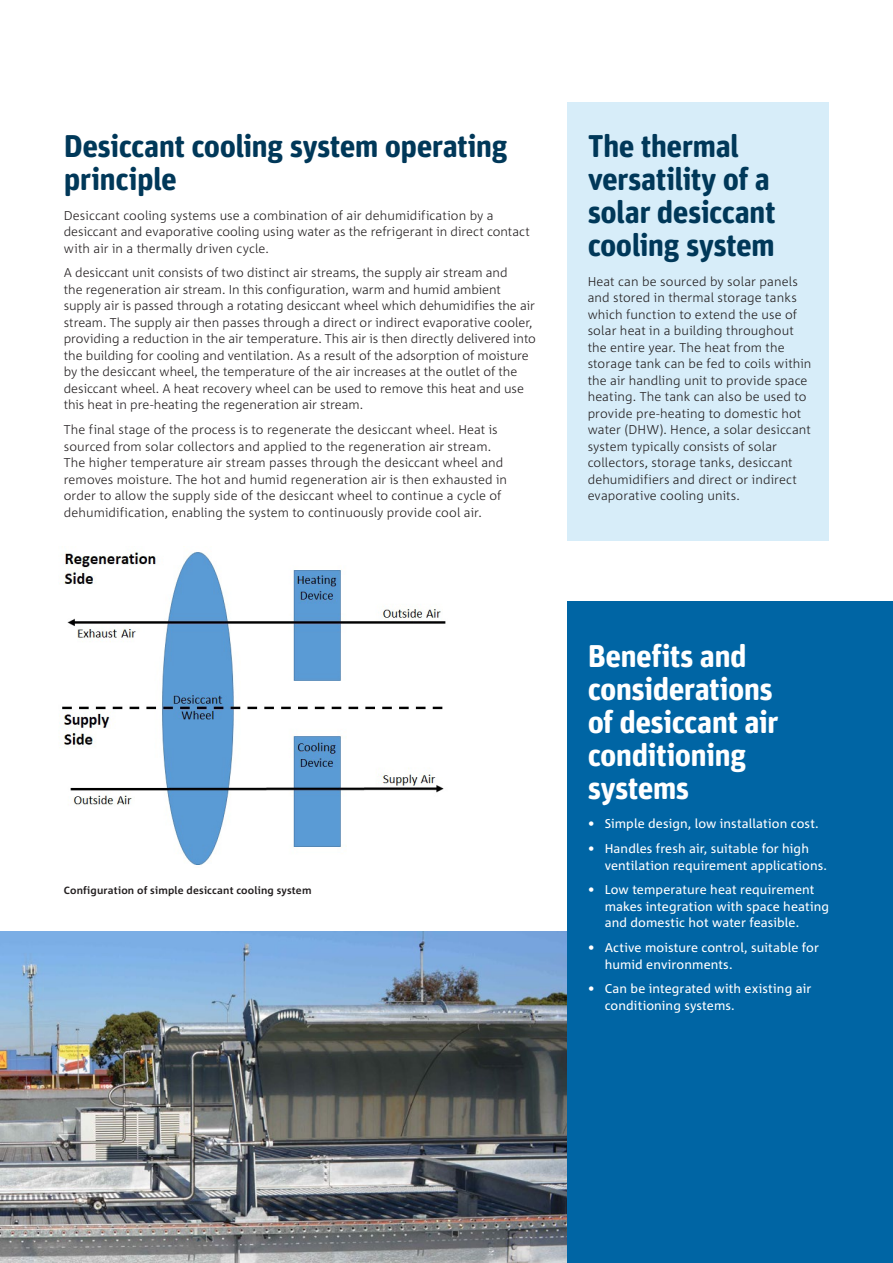
<style>
.page{position:relative;width:893px;height:1263px;background:#fff}
.page>*{position:absolute;margin:0;border:0;box-sizing:border-box;transform-origin:0 0}
.Heading_1{font:700 31.5px/33px "Unit Rounded OT";letter-spacing:-.02em;color:#003859}
.Heading_1-2{font:700 31.5px/33px "Unit Rounded OT";letter-spacing:-.02em;color:#fff}
.Body_Copy{font:300 12.75px/16.5px "Corpid C1";letter-spacing:.005em;color:#231f20}
.t1{font:12.75px/16.5px "Corpid C1";letter-spacing:.01em;color:#fff}
.t2{font:700 10.5px "Corpid C1";letter-spacing:.02em;color:#231f20}
</style>
<div class="page">
<img style="left:0;top:932px;width:567px;height:331px">
<div style="left:567px;top:102px;width:262px;height:438px;background:#d7edf9"></div>
<div style="left:567px;top:602px;width:326px;height:661px;background:#0065a4"></div>
<img style="left:60px;top:552px;width:386px;height:313px">
<h2 class="Heading_1" style="left:64px;top:129px;width:446px">Desiccant cooling system operating principle</h2>
<p class="Body_Copy" style="left:64px;top:206px;width:468px">Desiccant cooling systems use a combination of air dehumidification by a desiccant and evaporative cooling using water as the refrigerant in direct contact with air in a thermally driven cycle.</p>
<p class="Body_Copy" style="left:64px;top:264px;width:474px">A desiccant unit consists of two distinct air streams, the supply air stream and<br>the regeneration air stream. In this configuration, warm and humid ambient supply air is passed through a rotating desiccant wheel which dehumidifies the air stream. The supply air then passes through a direct or indirect evaporative cooler, providing a reduction in the air temperature. This air is then directly delivered into the building for cooling and ventilation. As a result of the adsorption of moisture by the desiccant wheel, the temperature of the air increases at the outlet of the desiccant wheel. A heat recovery wheel can be used to remove this heat and use this heat in pre-heating the regeneration air stream.</p>
<p class="Body_Copy" style="left:64px;top:421px;width:445px">The final stage of the process is to regenerate the desiccant wheel. Heat is sourced from solar collectors and applied to the regeneration air stream.<br>The higher temperature air stream passes through the desiccant wheel and removes moisture. The hot and humid regeneration air is then exhausted in order to allow the supply side of the desiccant wheel to continue a cycle of dehumidification, enabling the system to continuously provide cool air.</p>
<p class="t2" style="left:64px;top:884px;width:249px">Configuration of simple desiccant cooling system</p>
<h2 class="Heading_1" style="left:588px;top:129px;width:189px">The thermal versatility of a solar desiccant cooling system</h2>
<p class="Body_Copy" style="left:588px;top:272px;width:225px">Heat can be sourced by solar panels and stored in thermal storage tanks which function to extend the use of solar heat in a building throughout the entire year. The heat from the storage tank can be fed to coils within the air handling unit to provide space heating. The tank can also be used to provide pre-heating to domestic hot water (DHW). Hence, a solar desiccant system typically consists of solar collectors, storage tanks, desiccant dehumidifiers and direct or indirect evaporative cooling units.</p>
<h2 class="Heading_1-2" style="left:588px;top:639px;width:192px">Benefits and considerations of desiccant air conditioning systems</h2>
<p class="t1" style="left:588px;top:815px;width:232px">• Simple design, low installation cost.</p>
<p class="t1" style="left:605px;top:840px;width:224px;text-indent:-17px">• Handles fresh air, suitable for high ventilation requirement applications.</p>
<p class="t1" style="left:605px;top:881px;width:226px;text-indent:-17px">• Low temperature heat requirement makes integration with space heating and domestic hot water feasible.</p>
<p class="t1" style="left:605px;top:939px;width:216px;text-indent:-17px">• Active moisture control, suitable for humid environments.</p>
<p class="t1" style="left:605px;top:980px;width:208px;text-indent:-17px">• Can be integrated with existing air conditioning systems.</p>
</div>
